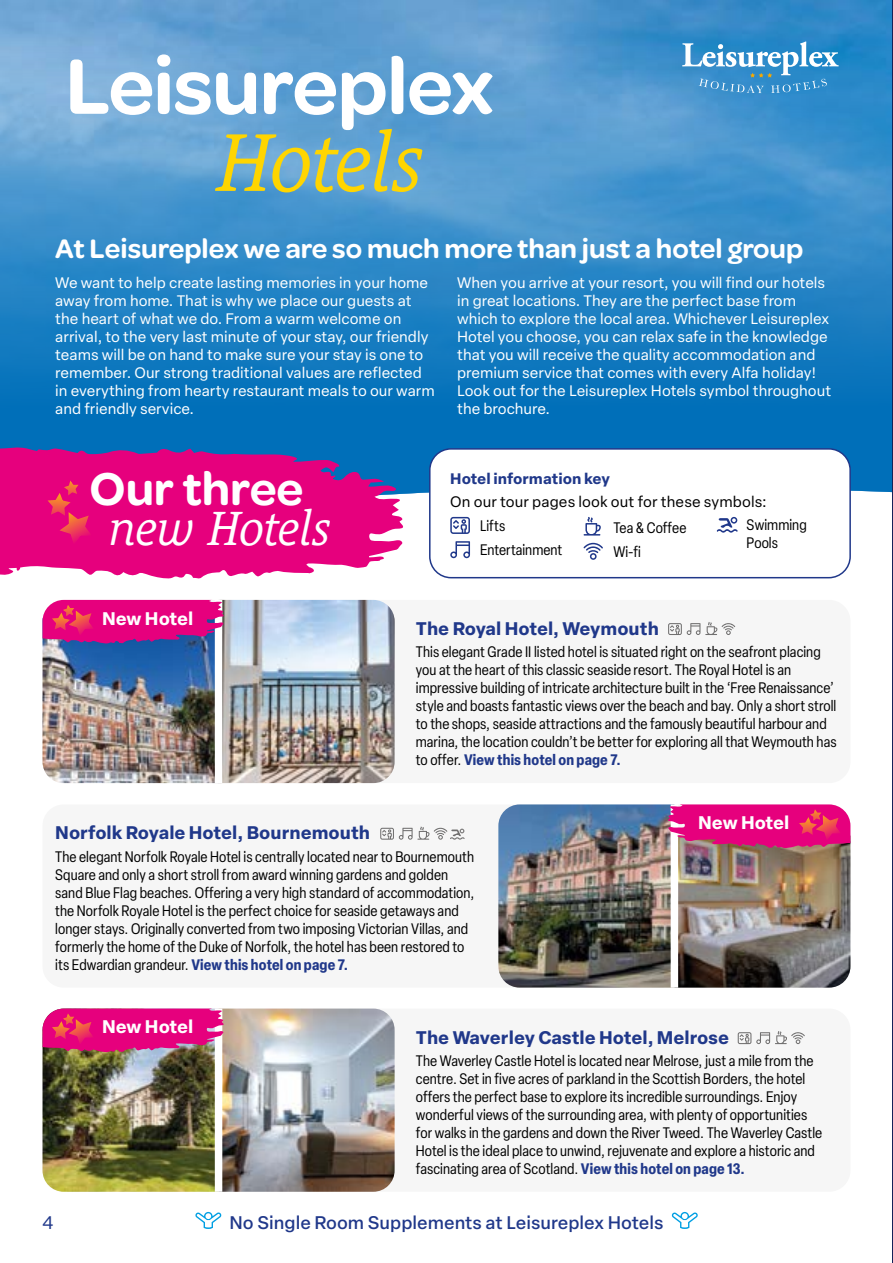
<style>
.page{position:relative;width:893px;height:1263px;background:#fff}
.page>*{position:absolute;margin:0;border:0;box-sizing:border-box;transform-origin:0 0}
.t1{font:italic 83.7px "Le Monde Courrier Std";letter-spacing:-.035em;color:#ffd500}
.t2{font:600 83.4px "Omnes";letter-spacing:-.015em;color:#fff}
.t3{font:italic 49.05px "Le Monde Courrier Std";letter-spacing:-.025em;color:#fff}
.t4{font:600 49.05px "Omnes";letter-spacing:-.005em;color:#fff}
.t5{font:600 28.5px "Omnes";color:#fff}
.t6{font:700 18px "Elza Text";color:#20388a}
.t7{font:500 18px "Elza Text";color:#20388a}
.t8{font:700 18px "Elza Text";letter-spacing:-.005em;color:#fff}
.t9{font:18px "Elza Text";color:#20388a}
.t10{font:condensed 15px/18px "Elza";letter-spacing:.005em;color:#000}
.t11{font:15px/18px "Elza Text";color:#fff}
.t12{font:15px "Elza Text";letter-spacing:.005em;color:#000}
.t13{font:700 15px "Elza Text";color:#20388a}
.s1{font-weight:700;color:#20388a}
</style>
<div class="page">
<svg style="left:0;top:0;width:893px;height:545px;background:#388cc9"></svg>
<div style="left:43px;top:600px;width:807px;height:183px;background:#f6f6f6;border-radius:21px"></div>
<div style="left:43px;top:804px;width:807px;height:184px;background:#f6f6f6;border-radius:21px"></div>
<div style="left:43px;top:1008px;width:807px;height:184px;background:#f6f6f6;border-radius:21px"></div>
<img style="left:43px;top:644px;width:172px;height:139px">
<img style="left:498px;top:804px;width:173px;height:184px">
<img style="left:43px;top:1008px;width:352px;height:184px">
<img style="left:222px;top:600px;width:173px;height:183px">
<img style="left:678px;top:849px;width:172px;height:139px">
<div style="left:215px;top:600px;width:7px;height:183px;background:#fff"></div>
<div style="left:671px;top:804px;width:7px;height:184px;background:#fff"></div>
<div style="left:215px;top:1008px;width:7px;height:184px;background:#fff"></div>
<svg style="left:0;top:446px;width:404px;height:133px;background:#d1208d"></svg>
<div style="left:430px;top:449px;width:420px;height:129px;background:#fff;border-radius:21px"></div>
<div style="left:429px;top:448px;width:422px;height:130px;border:2px solid #20388a;border-radius:21px"></div>
<svg style="left:450px;top:517px;width:20px;height:17px"></svg>
<svg style="left:450px;top:541px;width:20px;height:17px"></svg>
<svg style="left:584px;top:517px;width:17px;height:19px"></svg>
<svg style="left:583px;top:543px;width:20px;height:17px"></svg>
<svg style="left:717px;top:517px;width:20px;height:16px"></svg>
<svg style="left:682px;top:41px;width:157px;height:52px;background:#54a0d1"></svg>
<svg style="left:45px;top:479px;width:48px;height:70px;background:#e81371"></svg>
<svg style="left:43px;top:600px;width:181px;height:44px;background:#d31982"></svg>
<svg style="left:43px;top:1008px;width:181px;height:45px;background:#dc217e"></svg>
<svg style="left:667px;top:804px;width:183px;height:45px;background:#dd207e"></svg>
<svg style="left:195px;top:1212px;width:26px;height:17px"></svg>
<svg style="left:672px;top:1212px;width:26px;height:17px"></svg>
<svg style="left:668px;top:622px;width:67px;height:13px"></svg>
<svg style="left:380px;top:826px;width:84px;height:14px"></svg>
<svg style="left:738px;top:1031px;width:67px;height:13px"></svg>
<h2 class="t2" style="left:65px;top:28px;width:430px">Leisureplex</h2>
<h1 class="t1" style="left:217px;top:113px;width:210px">Hotels</h1>
<h3 class="t5" style="left:55px;top:228px;width:750px">At Leisureplex we are so much more than just a hotel group</h3>
<p class="t11" style="left:55px;top:273px;width:381px">We want to help create lasting memories in your home away from home. That is why we place our guests at the heart of what we do. From a warm welcome on arrival, to the very last minute of your stay, our friendly teams will be on hand to make sure your stay is one to remember. Our strong traditional values are reflected in everything from hearty restaurant meals to our warm and friendly service.</p>
<p class="t11" style="left:457px;top:273px;width:376px">When you arrive at your resort, you will find our hotels in great locations. They are the perfect base from which to explore the local area. Whichever Leisureplex Hotel you choose, you can relax safe in the knowledge that you will receive the quality accommodation and premium service that comes with every Alfa holiday!<br>Look out for the Leisureplex Hotels symbol throughout the brochure.</p>
<h3 class="t4" style="left:89px;top:455px;width:215px">Our three</h3>
<h3 class="t3" style="left:110px;top:500px;width:224px">new Hotels</h3>
<p class="t8" style="left:102px;top:604px;width:93px">New Hotel</p>
<p class="t13" style="left:450px;top:468px;width:161px">Hotel information key</p>
<p class="t12" style="left:450px;top:490px;width:318px">On our tour pages look out for these symbols:</p>
<p class="t10" style="left:480px;top:513px;width:84px;line-height:24.3px">Lifts<br>Entertainment</p>
<p class="t10" style="left:613px;top:515px;width:74px;line-height:24.3px">Tea &amp; Coffee<br>Wi-fi</p>
<p class="t10" style="left:747px;top:515px;width:62px">Swimming<br>Pools</p>
<p class="t6" style="left:416px;top:615px;width:245px">The Royal Hotel, Weymouth</p>
<p class="t10" style="left:416px;top:643px;width:422px">This elegant Grade II listed hotel is situated right on the seafront placing you at the heart of this classic seaside resort. The Royal Hotel is an impressive building of intricate architecture built in the ‘Free Renaissance’ style and boasts fantastic views over the beach and bay. Only a short stroll to the shops, seaside attractions and the famously beautiful harbour and marina, the location couldn’t be better for exploring all that Weymouth has to offer. <span class="s1">View this hotel on page 7.</span></p>
<p class="t6" style="left:55px;top:819px;width:316px">Norfolk Royale Hotel, Bournemouth</p>
<p class="t10" style="left:55px;top:847px;width:421px">The elegant Norfolk Royale Hotel is centrally located near to Bournemouth Square and only a short stroll from award winning gardens and golden sand Blue Flag beaches. Offering a very high standard of accommodation, the Norfolk Royale Hotel is the perfect choice for seaside getaways and longer stays. Originally converted from two imposing Victorian Villas, and formerly the home of the Duke of Norfolk, the hotel has been restored to its Edwardian grandeur. <span class="s1">View this hotel on page 7.</span></p>
<p class="t8" style="left:698px;top:809px;width:93px">New Hotel</p>
<p class="t8" style="left:102px;top:1013px;width:93px">New Hotel</p>
<p class="t6" style="left:416px;top:1023px;width:315px">The Waverley Castle Hotel, Melrose</p>
<p class="t10" style="left:416px;top:1051px;width:408px">The Waverley Castle Hotel is located near Melrose, just a mile from the centre. Set in five acres of parkland in the Scottish Borders, the hotel offers the perfect base to explore its incredible surroundings. Enjoy wonderful views of the surrounding area, with plenty of opportunities for walks in the gardens and down the River Tweed. The Waverley Castle Hotel is the ideal place to unwind, rejuvenate and explore a historic and fascinating area of Scotland. <span class="s1">View this hotel on page 13.</span></p>
<p class="t9" style="left:43px;top:1209px;width:13px">4</p>
<p class="t7" style="left:230px;top:1209px;width:435px">No Single Room Supplements at Leisureplex Hotels</p>
</div>
